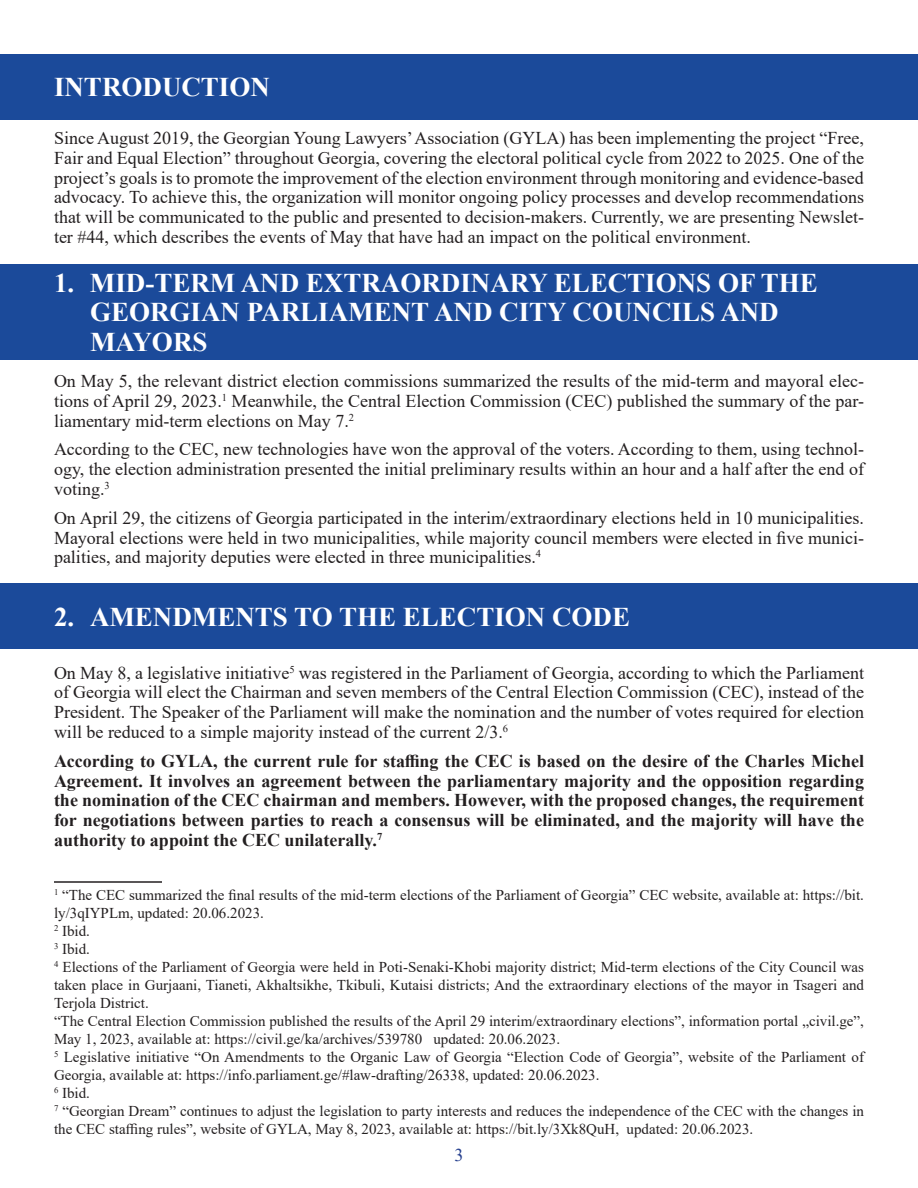
<style>
.page{position:relative;width:918px;height:1188px;background:#fff}
.page>*{position:absolute;margin:0;border:0;box-sizing:border-box;transform-origin:0 0}
.List_Paragraph{font:700 27px/29.7px "Times New Roman";color:#fff}
.t1{font:18px/19.8px "Times New Roman";color:#231f20;text-align:justify}
.t2{font:700 18px/19.8px "Times New Roman";color:#231f20;text-align:justify}
.t3{font:18px "Times New Roman";color:#253f8e}
.t4{font:15px/18px "Times New Roman";color:#231f20}
</style>
<div class="page">
<div style="left:0;top:54px;width:918px;height:66px;background:#1b4a9a"></div>
<hr style="left:54px;top:881px;width:108px;height:2px;background:#231f20">
<div style="left:0;top:264px;width:918px;height:96px;background:#1b4a9a"></div>
<div style="left:0;top:584px;width:918px;height:66px;background:#1b4a9a"></div>
<p class="List_Paragraph" style="left:54px;top:71px;width:217px">INTRODUCTION</p>
<p class="t1" style="left:54px;top:127px;width:812px">Since August 2019, the Georgian Young Lawyers’ Association (GYLA) has been implementing the project “Free, Fair and Equal Election” throughout Georgia, covering the electoral political cycle from 2022 to 2025. One of the project’s goals is to promote the improvement of the election environment through monitoring and evidence-based advocacy. To achieve this, the organization will monitor ongoing policy processes and develop recommendations that will be communicated to the public and presented to decision-makers. Currently, we are presenting Newslet&shy;ter #44, which describes the events of May that have had an impact on the political environment.</p>
<p class="List_Paragraph" style="left:90px;top:267px;width:729px;text-indent:-36px">1. MID-TERM AND EXTRAORDINARY ELECTIONS OF THE<br>GEORGIAN PARLIAMENT AND CITY COUNCILS AND<br>MAYORS</p>
<p class="t1" style="left:54px;top:370px;width:811px">On May 5, the relevant district election commissions summarized the results of the mid-term and mayoral elec&shy;tions of April 29, 2023.<sup>1</sup> Meanwhile, the Central Election Commission (CEC) published the summary of the par&shy;liamentary mid-term elections on May 7.<sup>2</sup></p>
<p class="t1" style="left:54px;top:439px;width:812px">According to the CEC, new technologies have won the approval of the voters. According to them, using technol&shy;ogy, the election administration presented the initial preliminary results within an hour and a half after the end of voting.<sup>3</sup></p>
<p class="t1" style="left:54px;top:507px;width:812px">On April 29, the citizens of Georgia participated in the interim/extraordinary elections held in 10 municipalities.<br>Mayoral elections were held in two municipalities, while majority council members were elected in five munici&shy;palities, and majority deputies were elected in three municipalities.<sup>4</sup></p>
<p class="List_Paragraph" style="left:54px;top:601px;width:578px">2. AMENDMENTS TO THE ELECTION CODE</p>
<p class="t1" style="left:54px;top:662px;width:812px">On May 8, a legislative initiative<sup>5</sup> was registered in the Parliament of Georgia, according to which the Parliament of Georgia will elect the Chairman and seven members of the Central Election Commission (CEC), instead of the President. The Speaker of the Parliament will make the nomination and the number of votes required for election will be reduced to a simple majority instead of the current 2/3.<sup>6</sup></p>
<p class="t2" style="left:54px;top:750px;width:812px">According to GYLA, the current rule for staffing the CEC is based on the desire of the Charles Michel Agreement. It involves an agreement between the parliamentary majority and the opposition regarding the nomination of the CEC chairman and members. However, with the proposed changes, the requirement for negotiations between parties to reach a consensus will be eliminated, and the majority will have the authority to appoint the CEC unilaterally.<sup>7</sup></p>
<p class="t4" style="left:54px;top:886px;width:812px"><sup>1</sup> “The CEC summarized the final results of the mid-term elections of the Parliament of Georgia” CEC website, available at: https://bit. ly/3qIYPLm, updated: 20.06.2023.</p>
<p class="t4" style="left:54px;top:922px;width:38px"><sup>2</sup> Ibid.</p>
<p class="t4" style="left:54px;top:940px;width:38px"><sup>3</sup> Ibid.</p>
<p class="t4" style="left:54px;top:958px;width:812px;text-align:justify"><sup>4</sup> Elections of the Parliament of Georgia were held in Poti-Senaki-Khobi majority district; Mid-term elections of the City Council was taken place in Gurjaani, Tianeti, Akhaltsikhe, Tkibuli, Kutaisi districts; And the extraordinary elections of the mayor in Tsageri and Terjola District.</p>
<p class="t4" style="left:54px;top:1012px;width:812px">“The Central Election Commission published the results of the April 29 interim/extraordinary elections”, information portal „civil.ge”,<br>May 1, 2023, available at: https://civil.ge/ka/archives/539780 updated: 20.06.2023.</p>
<p class="t4" style="left:54px;top:1048px;width:812px"><sup>5</sup> Legislative initiative “On Amendments to the Organic Law of Georgia “Election Code of Georgia”, website of the Parliament of<br>Georgia, available at: https://info.parliament.ge/#law-drafting/26338, updated: 20.06.2023.</p>
<p class="t4" style="left:54px;top:1084px;width:38px"><sup>6</sup> Ibid.</p>
<p class="t4" style="left:54px;top:1102px;width:812px"><sup>7</sup> “Georgian Dream” continues to adjust the legislation to party interests and reduces the independence of the CEC with the changes in the CEC staffing rules”, website of GYLA, May 8, 2023, available at: https://bit.ly/3Xk8QuH, updated: 20.06.2023.</p>
<p class="t3" style="left:454px;top:1143px;width:10px">3</p>
</div>
